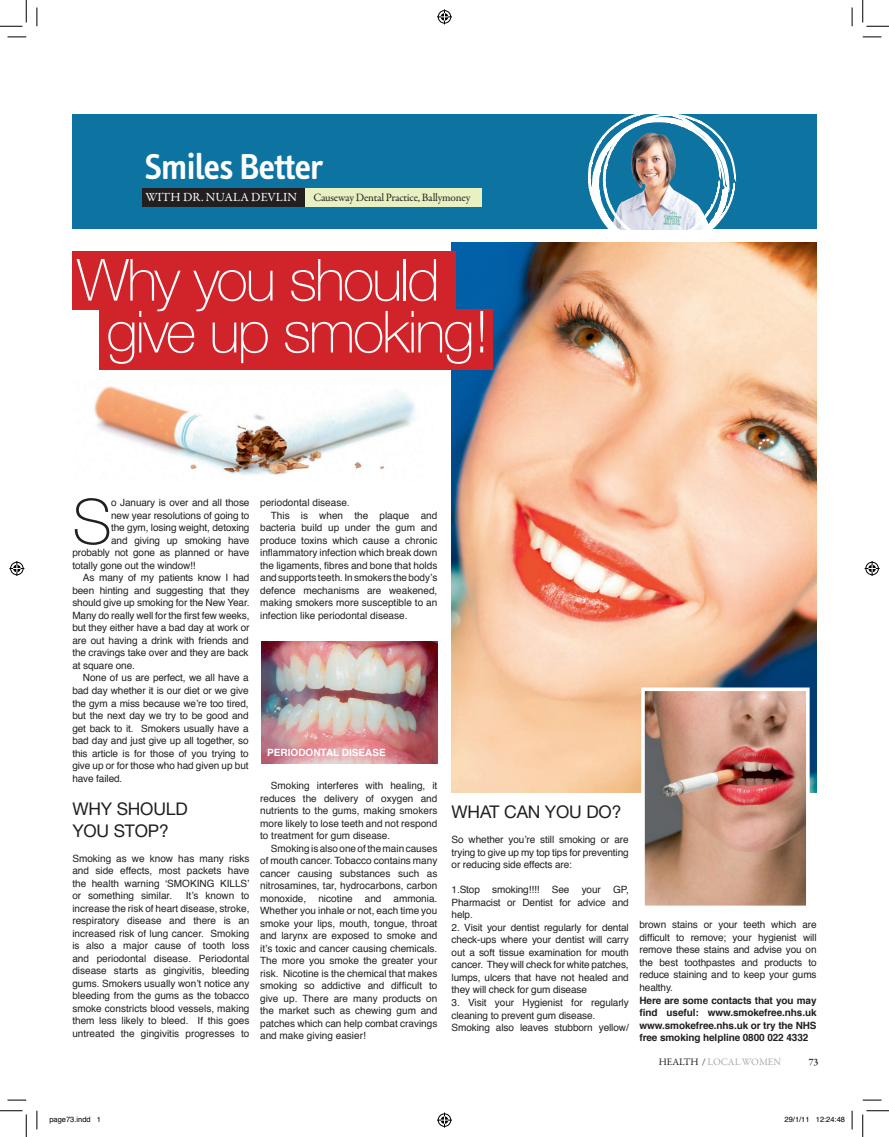
<style>
.page{position:relative;width:889px;height:1137px;background:#fff}
.page>*{position:absolute;margin:0;border:0;box-sizing:border-box;transform-origin:0 0}
.t1{font:100 62.5px "Helvetica Neue";color:#231f20}
.t2{font:100 58.12px/51.9px "Helvetica Neue";letter-spacing:-.035em;color:#fff}
.t3{font:600 36.88px "Info Text";letter-spacing:-.025em;color:#fff}
.t4{font:17.5px/21.2px "Helvetica Neue";letter-spacing:-.01em;color:#231f20}
.t5{font:12.5px "Garamond Premr Pro";letter-spacing:.01em;color:#fff}
.t6{font:11.25px "Garamond Premr Pro";letter-spacing:-.025em;color:#231f20}
.t7{font:10px/12.5px "Helvetica";color:#231f20;text-align:justify}
.t8{font:700 10px "Helvetica";color:#fff}
.t9{font:10px "Garamond Premr Pro";letter-spacing:-.005em;color:#a8a9ad}
.t10{font:600 10px "Garamond Premr Pro";color:#231f20}
.t11{font:7.5px "Helvetica";color:#000}
.s1{font-weight:700}
.s2{color:#231f20}
</style>
<div class="page">
<div style="left:72px;top:114px;width:744px;height:115px;background:#0d74a2"></div>
<svg style="left:588px;top:114px;width:148px;height:116px"></svg>
<div style="left:142px;top:188px;width:167px;height:19px;background:#231f20"></div>
<div style="left:305px;top:188px;width:177px;height:19px;background:#e9f0c1"></div>
<img style="left:451px;top:242px;width:365px;height:550px">
<img style="left:94px;top:386px;width:321px;height:89px">
<img style="left:262px;top:641px;width:175px;height:122px">
<img style="left:646px;top:692px;width:158px;height:212px">
<div style="left:641px;top:687px;width:168px;height:222px;border:4px solid #fff"></div>
<div style="left:72px;top:251px;width:384px;height:58px;background:#d1232a"></div>
<div style="left:99px;top:309px;width:393px;height:61px;background:#d1232a"></div>
<svg style="left:8px;top:36px;width:18px;height:2px"></svg>
<svg style="left:862px;top:36px;width:19px;height:2px"></svg>
<svg style="left:8px;top:1099px;width:18px;height:2px"></svg>
<svg style="left:862px;top:1099px;width:19px;height:2px"></svg>
<svg style="left:36px;top:8px;width:2px;height:18px"></svg>
<svg style="left:36px;top:1111px;width:2px;height:18px"></svg>
<svg style="left:851px;top:8px;width:2px;height:18px"></svg>
<svg style="left:851px;top:1111px;width:2px;height:18px"></svg>
<svg style="left:0;top:0;width:27px;height:27px"></svg>
<svg style="left:0;top:1110px;width:27px;height:27px"></svg>
<svg style="left:862px;top:0;width:27px;height:27px"></svg>
<svg style="left:862px;top:1110px;width:27px;height:27px"></svg>
<svg style="left:437px;top:9px;width:15px;height:15px"></svg>
<svg style="left:437px;top:1112px;width:15px;height:15px"></svg>
<svg style="left:9px;top:561px;width:15px;height:15px"></svg>
<svg style="left:864px;top:561px;width:15px;height:15px"></svg>
<p class="t3" style="left:145px;top:146px;width:179px">Smiles Better</p>
<p class="t5" style="left:145px;top:189px;width:153px">with dr. nuala devlin</p>
<p class="t6" style="left:313px;top:191px;width:158px">Causeway Dental Practice, Ballymoney</p>
<p class="t2" style="left:106px;top:254px;width:384px;text-indent:-29px">Why you should give up smoking!</p>
<p class="t1" style="left:72px;top:486px;width:41px">S</p>
<p class="t7" style="left:111px;top:497px;width:140px">o January is over and all those</p>
<p class="t7" style="left:111px;top:509px;width:140px">new year resolutions of going to</p>
<p class="t7" style="left:111px;top:522px;width:140px">the gym, losing weight, detoxing</p>
<p class="t7" style="left:111px;top:534px;width:140px">and giving up smoking have</p>
<p class="t7" style="left:72px;top:547px;width:179px">probably not gone as planned or have</p>
<p class="t7" style="left:72px;top:559px;width:125px">totally gone out the window!!</p>
<p class="t7" style="left:83px;top:572px;width:168px">As many of my patients know I had</p>
<p class="t7" style="left:72px;top:584px;width:179px">been hinting and suggesting that they</p>
<p class="t7" style="left:72px;top:597px;width:179px">should give up smoking for the New Year.</p>
<p class="t7" style="left:72px;top:609px;width:179px">Many do really well for the first few weeks,</p>
<p class="t7" style="left:72px;top:622px;width:179px">but they either have a bad day at work or</p>
<p class="t7" style="left:72px;top:634px;width:178px">are out having a drink with friends and</p>
<p class="t7" style="left:72px;top:647px;width:178px">the cravings take over and they are back</p>
<p class="t7" style="left:72px;top:659px;width:64px">at square one.</p>
<p class="t7" style="left:83px;top:672px;width:167px">None of us are perfect, we all have a</p>
<p class="t7" style="left:72px;top:684px;width:178px">bad day whether it is our diet or we give</p>
<p class="t7" style="left:72px;top:697px;width:178px">the gym a miss because we’re too tired,</p>
<p class="t7" style="left:72px;top:709px;width:178px">but the next day we try to be good and</p>
<p class="t7" style="left:72px;top:722px;width:178px">get back to it. Smokers usually have a</p>
<p class="t7" style="left:72px;top:734px;width:178px">bad day and just give up all together, so</p>
<p class="t7" style="left:72px;top:747px;width:178px">this article is for those of you trying to</p>
<p class="t7" style="left:72px;top:759px;width:178px">give up or for those who had given up but</p>
<p class="t7" style="left:72px;top:772px;width:52px">have failed.</p>
<p class="t4" style="left:72px;top:798px;width:117px">WHY SHOULD<br>YOU STOP?</p>
<p class="t7" style="left:72px;top:852px;width:179px">Smoking as we know has many risks and side effects, most packets have the health warning ‘SMOKING KILLS’ or something similar.</p>
<p class="t7" style="left:72px;top:889px;width:179px;text-indent:113px">It’s known to increase the risk of heart disease, stroke, respiratory disease and there is an increased risk of lung cancer. Smoking is also a major cause of tooth loss and periodontal disease. Periodontal disease starts as gingivitis, bleeding gums. Smokers usually won’t notice any bleeding from the gums as the tobacco smoke constricts blood vessels, making them less likely to bleed. If this goes untreated the gingivitis progresses to</p>
<p class="t7" style="left:260px;top:497px;width:91px">periodontal disease.</p>
<p class="t7" style="left:271px;top:509px;width:168px">This is when the plaque and</p>
<p class="t7" style="left:260px;top:522px;width:179px">bacteria build up under the gum and</p>
<p class="t7" style="left:260px;top:534px;width:179px">produce toxins which cause a chronic</p>
<p class="t7" style="left:260px;top:547px;width:179px">inflammatory infection which break down</p>
<p class="t7" style="left:260px;top:559px;width:179px">the ligaments, fibres and bone that holds</p>
<p class="t7" style="left:260px;top:572px;width:179px">and supports teeth. In smokers the body’s</p>
<p class="t7" style="left:260px;top:584px;width:179px">defence mechanisms are weakened,</p>
<p class="t7" style="left:260px;top:597px;width:179px">making smokers more susceptible to an</p>
<p class="t7" style="left:260px;top:609px;width:149px">infection like periodontal disease.</p>
<p class="t8" style="left:267px;top:744px;width:120px">periodontal disease</p>
<p class="t7" style="left:271px;top:779px;width:168px">Smoking interferes with healing, it</p>
<p class="t7" style="left:260px;top:792px;width:179px">reduces the delivery of oxygen and</p>
<p class="t7" style="left:260px;top:804px;width:179px">nutrients to the gums, making smokers</p>
<p class="t7" style="left:260px;top:817px;width:179px">more likely to lose teeth and not respond</p>
<p class="t7" style="left:260px;top:830px;width:132px">to treatment for gum disease.</p>
<p class="t7" style="left:271px;top:842px;width:168px">Smoking is also one of the main causes</p>
<p class="t7" style="left:260px;top:855px;width:179px">of mouth cancer. Tobacco contains many</p>
<p class="t7" style="left:260px;top:867px;width:179px">cancer causing substances such as</p>
<p class="t7" style="left:260px;top:880px;width:179px">nitrosamines, tar, hydrocarbons, carbon</p>
<p class="t7" style="left:260px;top:892px;width:179px">monoxide, nicotine and ammonia.</p>
<p class="t7" style="left:260px;top:905px;width:179px">Whether you inhale or not, each time you</p>
<p class="t7" style="left:260px;top:917px;width:179px">smoke your lips, mouth, tongue, throat</p>
<p class="t7" style="left:260px;top:930px;width:179px">and larynx are exposed to smoke and</p>
<p class="t7" style="left:260px;top:942px;width:179px">it’s toxic and cancer causing chemicals.</p>
<p class="t7" style="left:260px;top:955px;width:179px">The more you smoke the greater your</p>
<p class="t7" style="left:260px;top:967px;width:179px">risk. Nicotine is the chemical that makes</p>
<p class="t7" style="left:260px;top:980px;width:179px">smoking so addictive and difficult to</p>
<p class="t7" style="left:260px;top:992px;width:179px">give up. There are many products on</p>
<p class="t7" style="left:260px;top:1005px;width:179px">the market such as chewing gum and</p>
<p class="t7" style="left:260px;top:1017px;width:179px">patches which can help combat cravings</p>
<p class="t7" style="left:260px;top:1030px;width:107px">and make giving easier!</p>
<p class="t4" style="left:451px;top:801px;width:171px">WHAT CAN YOU DO?</p>
<p class="t7" style="left:451px;top:834px;width:179px">So whether you’re still smoking or are trying to give up my top tips for preventing or reducing side effects are:</p>
<p class="t7" style="left:451px;top:884px;width:179px">1.Stop smoking!!!! See your GP, Pharmacist or Dentist for advice and help.</p>
<p class="t7" style="left:451px;top:921px;width:179px">2. Visit your dentist regularly for dental check-ups where your dentist will carry out a soft tissue examination for mouth cancer. They will check for white patches, lumps, ulcers that have not healed and they will check for gum disease</p>
<p class="t7" style="left:451px;top:996px;width:179px;text-align:left">3. Visit your Hygienist for regularly cleaning to prevent gum disease.<br>Smoking also leaves stubborn yellow/</p>
<p class="t7" style="left:639px;top:919px;width:179px;text-align:left">brown stains or your teeth which are difficult to remove; your hygienist will remove these stains and advise you on the best toothpastes and products to reduce staining and to keep your gums healthy.<br><span class="s1">Here are some contacts that you may find useful: www.smokefree.nhs.uk www.smokefree.nhs.uk or try the NHS free smoking helpline 0800 022 4332</span></p>
<p class="t9" style="left:658px;top:1056px;width:124px"><span class="s2">health /</span> Local Women</p>
<p class="t10" style="left:808px;top:1056px;width:11px">73</p>
<p class="t11" style="left:49px;top:1113px;width:53px">page73.indd 1</p>
<p class="t11" style="left:784px;top:1113px;width:62px">29/1/11 12:24:48</p>
</div>
